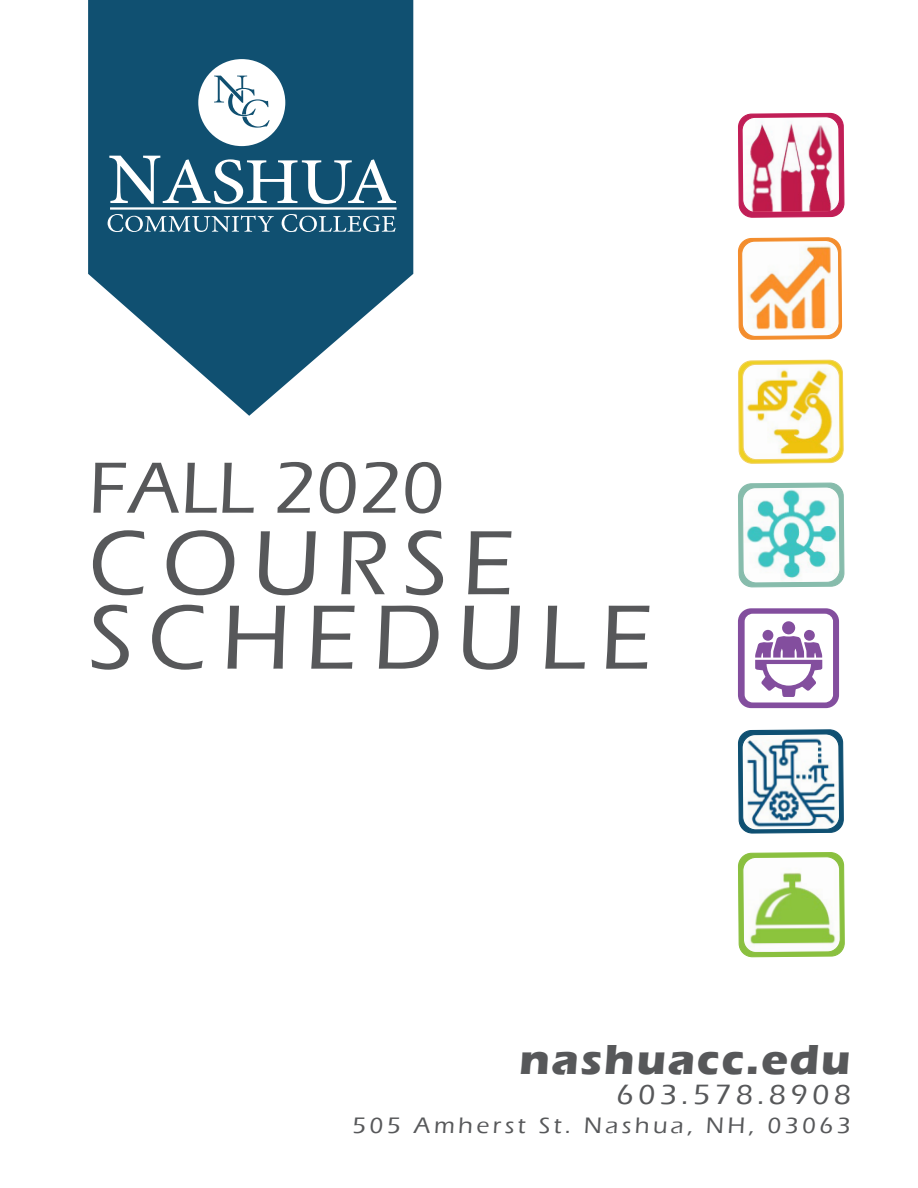
<style>
.page{position:relative;width:918px;height:1188px;background:#fff}
.page>*{position:absolute;margin:0;border:0;box-sizing:border-box;transform-origin:0 0}
.t1{font:500 94.5px "Eras ITC";letter-spacing:.15em;color:#57585a}
.t2{font:500 75px "Eras ITC";color:#57585a}
.t3{font:700 43.2px "Eras ITC";color:#57585a;scale:1.04 1}
.t4{font:500 28.8px "Eras ITC";color:#57585a;scale:1.04 1}
.t5{font:500 23.1px "Eras ITC";color:#57585a;scale:1.04 1}
</style>
<div class="page">
<svg style="left:88px;top:0;width:325px;height:416px;fill:#105071"></svg>
<hr style="left:110px;top:207px;width:287px;height:3px;background:#fff">
<svg style="left:109px;top:156px;width:287px;height:48px"></svg>
<svg style="left:108px;top:214px;width:166px;height:18px;background:#477891"></svg>
<svg style="left:282px;top:214px;width:114px;height:18px;background:#477892"></svg>
<svg style="left:198px;top:59px;width:87px;height:87px"></svg>
<svg style="left:744px;top:112px;width:95px;height:4px"></svg>
<svg style="left:738px;top:116px;width:106px;height:342px"></svg>
<svg style="left:741px;top:119px;width:100px;height:364px"></svg>
<svg style="left:738px;top:483px;width:106px;height:474px"></svg>
<p class="t2" style="left:88px;top:446px;width:358px">FALL 2020</p>
<p class="t1" style="left:88px;top:510px;width:428px">COURSE</p>
<p class="t1" style="left:88px;top:584px;width:566px">SCHEDULE</p>
<p class="t3" style="left:519px;top:1035px;width:321px">nashuacc.edu</p>
<p class="t4" style="left:617px;top:1078px;width:227px">603.578.8908</p>
<p class="t5" style="left:352px;top:1113px;width:481px">505 Amherst St. Nashua, NH, 03063</p>
</div>
